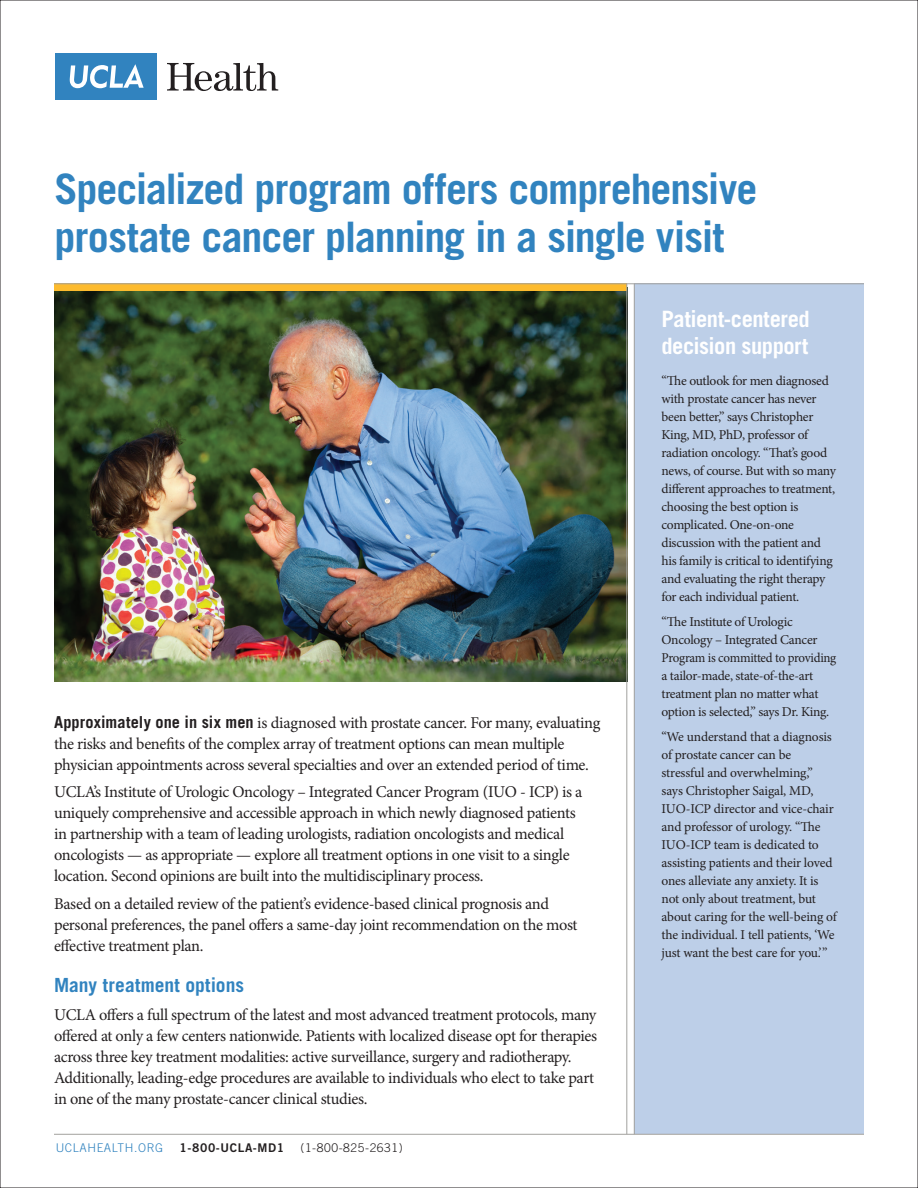
<style>
.page{position:relative;width:918px;height:1188px;background:#fff}
.page>*{position:absolute;margin:0;border:0;box-sizing:border-box;transform-origin:0 0}
.Headline{font:700 42px/48px "Trade Gothic";letter-spacing:-.025em;color:#3183bf}
.Sidebar_head{font:700 22.5px/27px "Trade Gothic";letter-spacing:-.02em;color:#fff}
.Blue_Subhead{font:700 19.5px "Trade Gothic";letter-spacing:.005em;color:#3183bf}
.Body_copy{font:16.5px/21px "Minion Pro";letter-spacing:-.02em;color:#231f20}
.Sidebar_Copy{font:13.5px/18px "Minion Pro";letter-spacing:-.02em;color:#231f20}
.t1{font:300 12px "Trade Gothic";letter-spacing:.05em;color:#231f20}
.t2{font:300 12px "Trade Gothic";letter-spacing:.05em;color:#3183bf}
.t3{font:12px "Trade Gothic Bold Two";letter-spacing:.05em;color:#231f20}
.s1{font-family:"Trade Gothic";font-weight:700}
</style>
<div class="page">
<img style="left:54px;top:291px;width:573px;height:390px">
<div style="left:634px;top:284px;width:230px;height:850px;background:#bdcfe8"></div>
<div style="left:54px;top:284px;width:573px;height:7px;background:#fdbb2e"></div>
<hr style="left:627px;top:284px;width:1px;height:850px;background:#a2a19e">
<hr style="left:54px;top:284px;width:810px;height:1px;background:#a2a19e">
<hr style="left:54px;top:1134px;width:810px;height:1px;background:#a2a19e">
<hr style="left:634px;top:284px;width:1px;height:850px;background:#a2a19e">
<div style="left:55px;top:54px;width:101px;height:46px;background:#3183bf"></div>
<svg style="left:70px;top:64px;width:74px;height:24px"></svg>
<svg style="left:167px;top:63px;width:111px;height:28px"></svg>
<p class="Headline" style="left:55px;top:164px;width:704px">Specialized program offers comprehensive prostate cancer planning in a single visit</p>
<p class="Body_copy" style="left:54px;top:712px;width:548px"><span class="s1">Approximately one in six men</span> is diagnosed with prostate cancer. For many, evaluating the risks and benefits of the complex array of treatment options can mean multiple physician appointments across several specialties and over an extended period of time.</p>
<p class="Body_copy" style="left:54px;top:782px;width:530px">UCLA’s Institute of Urologic Oncology – Integrated Cancer Program (IUO - ICP) is a uniquely comprehensive and accessible approach in which newly diagnosed patients in partnership with a team of leading urologists, radiation oncologists and medical oncologists — as appropriate — explore all treatment options in one visit to a single location. Second opinions are built into the multidisciplinary process.</p>
<p class="Body_copy" style="left:54px;top:894px;width:525px">Based on a detailed review of the patient’s evidence-based clinical prognosis and personal preferences, the panel offers a same-day joint recommendation on the most effective treatment plan.</p>
<p class="Blue_Subhead" style="left:54px;top:974px;width:192px">Many treatment options</p>
<p class="Body_copy" style="left:54px;top:1005px;width:545px">UCLA offers a full spectrum of the latest and most advanced treatment protocols, many offered at only a few centers nationwide. Patients with localized disease opt for therapies across three key treatment modalities: active surveillance, surgery and radiotherapy.<br>Additionally, leading-edge procedures are available to individuals who elect to take part in one of the many prostate-cancer clinical studies.</p>
<p class="t2" style="left:56px;top:1140px;width:109px">UCLAHEALTH.ORG</p>
<p class="t3" style="left:180px;top:1140px;width:106px">1-800-UCLA-MD1</p>
<p class="t1" style="left:300px;top:1140px;width:104px">(1-800-825-2631)</p>
<p class="Sidebar_head" style="left:662px;top:305px;width:150px">Patient-centered decision support</p>
<p class="Sidebar_Copy" style="left:662px;top:372px;width:176px">“The outlook for men diagnosed with prostate cancer has never been better,” says Christopher<br>King, MD, PhD, professor of radiation oncology. “That’s good news, of course. But with so many different approaches to treatment, choosing the best option is complicated. One-on-one discussion with the patient and his family is critical to identifying and evaluating the right therapy for each individual patient.</p>
<p class="Sidebar_Copy" style="left:662px;top:613px;width:176px">“The Institute of Urologic<br>Oncology – Integrated Cancer<br>Program is committed to providing a tailor-made, state-of-the-art treatment plan no matter what option is selected,” says Dr. King.</p>
<p class="Sidebar_Copy" style="left:662px;top:728px;width:177px">“We understand that a diagnosis of prostate cancer can be stressful and overwhelming,” says Christopher Saigal, MD,<br>IUO-ICP director and vice-chair and professor of urology. “The<br>IUO-ICP team is dedicated to assisting patients and their loved ones alleviate any anxiety. It is not only about treatment, but about caring for the well-being of the individual. I tell patients, ‘We just want the best care for you.’”</p>
</div>
